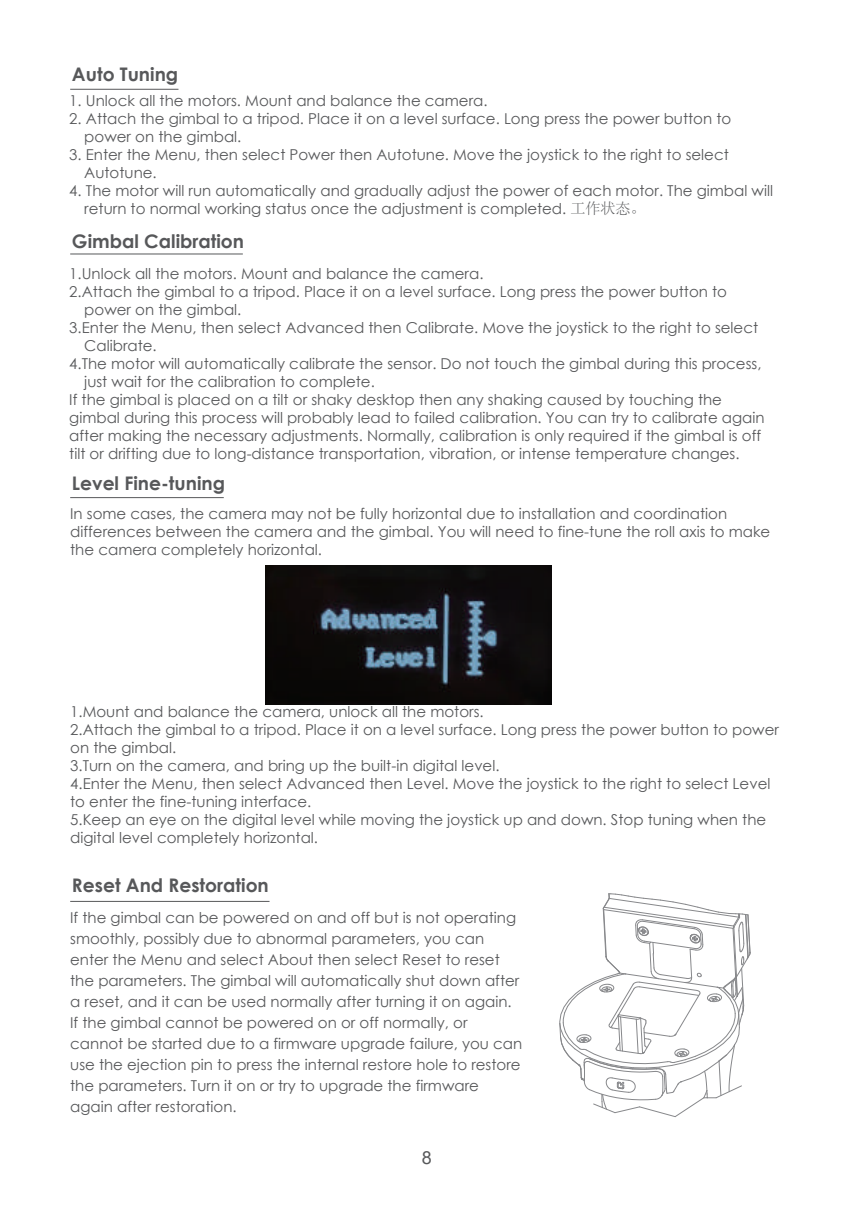
<style>
.page{position:relative;width:854px;height:1211px;background:#fff}
.page>*{position:absolute;margin:0;border:0;box-sizing:border-box;transform-origin:0 0}
.t1{font:700 18.6px "Century Gothic";color:#57585a}
.t2{font:18px "Arial";color:#57585a}
.t3{font:15px/18px "Century Gothic";color:#57585a}
.s1{font-family:"Adobe Song Std";font-weight:300}
</style>
<div class="page">
<hr style="left:70px;top:89px;width:108px;height:1px;background:#57585a">
<hr style="left:70px;top:253px;width:173px;height:1px;background:#57585a">
<hr style="left:70px;top:497px;width:154px;height:1px;background:#57585a">
<hr style="left:70px;top:901px;width:199px;height:1px;background:#57585a">
<img style="left:265px;top:565px;width:286px;height:139px">
<svg style="left:559px;top:893px;width:191px;height:224px"></svg>
<p class="t1" style="left:72px;top:60px;width:108px">Auto Tuning</p>
<p class="t3" style="left:69px;top:91px;width:420px">1. Unlock all the motors. Mount and balance the camera.</p>
<p class="t3" style="left:84px;top:109px;width:648px;text-indent:-15px">2. Attach the gimbal to a tripod. Place it on a level surface. Long press the power button to power on the gimbal.</p>
<p class="t3" style="left:84px;top:145px;width:646px;text-indent:-15px">3. Enter the Menu, then select Power then Autotune. Move the joystick to the right to select<br>Autotune.</p>
<p class="t3" style="left:84px;top:181px;width:690px;text-indent:-15px">4. The motor will run automatically and gradually adjust the power of each motor. The gimbal will return to normal working status once the adjustment is completed. <span class="s1">工作状态。</span></p>
<p class="t1" style="left:72px;top:227px;width:174px">Gimbal Calibration</p>
<p class="t3" style="left:69px;top:264px;width:415px">1.Unlock all the motors. Mount and balance the camera.</p>
<p class="t3" style="left:69px;top:282px;width:659px">2.Attach the gimbal to a tripod. Place it on a level surface. Long press the power button to</p>
<p class="t3" style="left:84px;top:300px;width:159px">power on the gimbal.</p>
<p class="t3" style="left:69px;top:318px;width:690px">3.Enter the Menu, then select Advanced then Calibrate. Move the joystick to the right to select</p>
<p class="t3" style="left:84px;top:336px;width:74px">Calibrate.</p>
<p class="t3" style="left:69px;top:354px;width:693px">4.The motor will automatically calibrate the sensor. Do not touch the gimbal during this process,</p>
<p class="t3" style="left:84px;top:372px;width:292px">just wait for the calibration to complete.</p>
<p class="t3" style="left:69px;top:390px;width:654px">If the gimbal is placed on a tilt or shaky desktop then any shaking caused by touching the</p>
<p class="t3" style="left:69px;top:408px;width:696px">gimbal during this process will probably lead to failed calibration. You can try to calibrate again</p>
<p class="t3" style="left:69px;top:426px;width:693px">after making the necessary adjustments. Normally, calibration is only required if the gimbal is off</p>
<p class="t3" style="left:69px;top:444px;width:671px">tilt or drifting due to long-distance transportation, vibration, or intense temperature changes.</p>
<p class="t1" style="left:72px;top:468px;width:154px">Level Fine-tuning</p>
<p class="t3" style="left:70px;top:504px;width:701px">In some cases, the camera may not be fully horizontal due to installation and coordination differences between the camera and the gimbal. You will need to fine-tune the roll axis to make the camera completely horizontal.</p>
<p class="t3" style="left:70px;top:702px;width:710px">1.Mount and balance the camera, unlock all the motors.<br>2.Attach the gimbal to a tripod. Place it on a level surface. Long press the power button to power on the gimbal.<br>3.Turn on the camera, and bring up the built-in digital level.<br>4.Enter the Menu, then select Advanced then Level. Move the joystick to the right to select Level to enter the fine-tuning interface.<br>5.Keep an eye on the digital level while moving the joystick up and down. Stop tuning when the digital level completely horizontal.</p>
<p class="t1" style="left:72px;top:870px;width:198px">Reset And Restoration</p>
<p class="t3" style="left:70px;top:906px;width:453px;line-height:21px">If the gimbal can be powered on and off but is not operating smoothly, possibly due to abnormal parameters, you can enter the Menu and select About then select Reset to reset the parameters. The gimbal will automatically shut down after a reset, and it can be used normally after turning it on again.<br>If the gimbal cannot be powered on or off normally, or cannot be started due to a firmware upgrade failure, you can use the ejection pin to press the internal restore hole to restore the parameters. Turn it on or try to upgrade the firmware again after restoration.</p>
<p class="t2" style="left:422px;top:1145px;width:12px">8</p>
</div>
